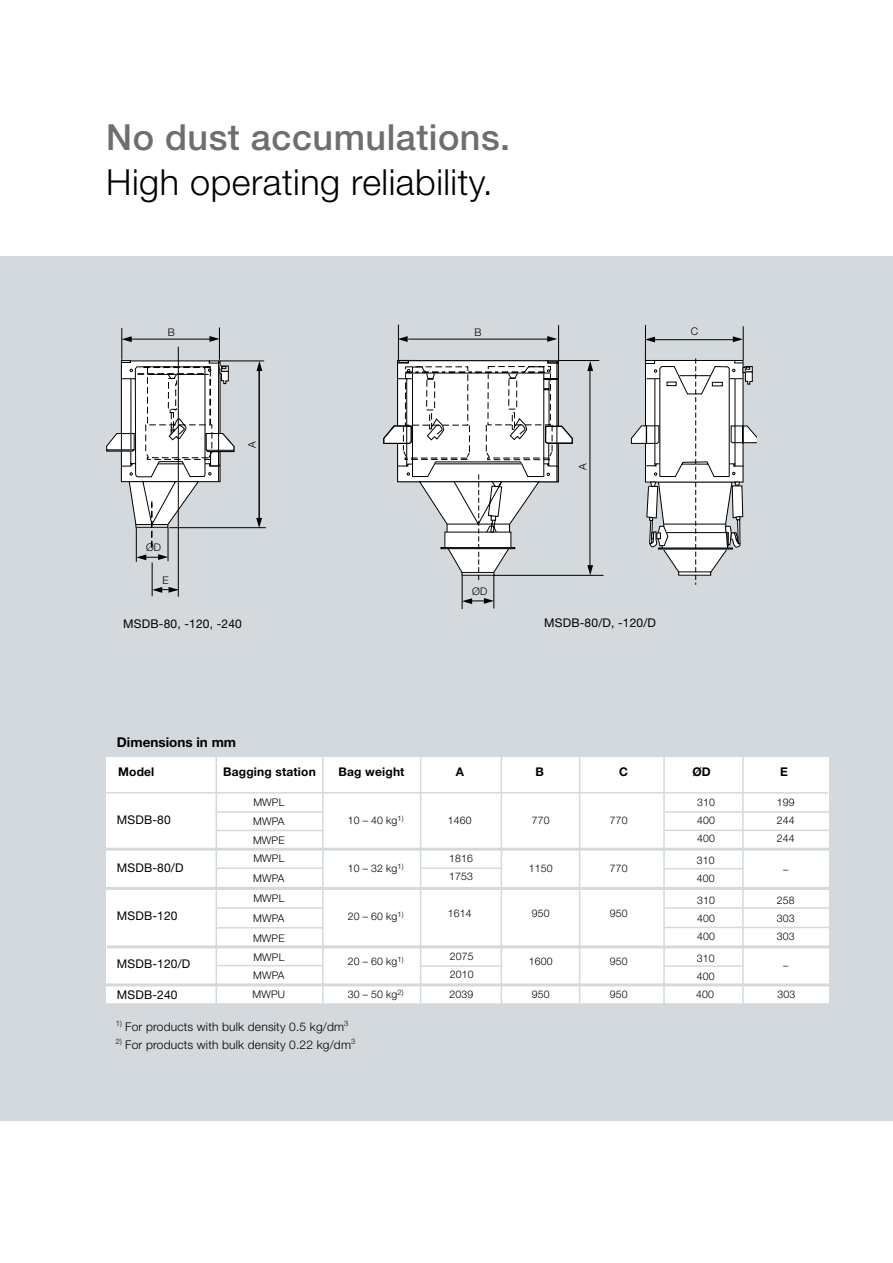
<style>
.page{position:relative;width:893px;height:1263px;background:#fff}
.page>*{position:absolute;margin:0;border:0;box-sizing:border-box;transform-origin:0 0}
.t1{font:300 36px "Helvetica Neue LT";letter-spacing:.015em;color:#000}
.t2{font:500 36px "Helvetica Neue LT";letter-spacing:.015em;color:#6e6e6e}
.t3{font:700 13.5px "Helvetica Neue LT";color:#000}
.t4{font:300 12px "Helvetica Neue LT";letter-spacing:.015em;color:#000}
.t5{font:12px "Helvetica Neue LT";letter-spacing:.015em;color:#000}
.t6{font:700 12px "Helvetica Neue LT";letter-spacing:.015em;color:#000}
.t7{font:300 10.5px/19.2px "Helvetica Neue LT";letter-spacing:.015em;color:#000}
</style>
<div class="page">
<div style="left:0;top:257px;width:893px;height:864px;background:#d3d9dd"></div>
<div style="left:106px;top:757px;width:723px;height:248px;background:#fff"></div>
<hr style="left:104px;top:792px;width:724px;height:2px;background:#d3d9dd">
<hr style="left:216px;top:811px;width:107px;height:2px;background:#d3d9dd">
<hr style="left:216px;top:830px;width:107px;height:1px;background:#d3d9dd">
<hr style="left:105px;top:848px;width:725px;height:3px;background:#d3d9dd">
<hr style="left:216px;top:867px;width:107px;height:2px;background:#d3d9dd">
<hr style="left:742px;top:755px;width:2px;height:325px;background:#d3d9dd">
<hr style="left:216px;top:754px;width:1px;height:256px;background:#d3d9dd">
<hr style="left:322px;top:753px;width:2px;height:257px;background:#d3d9dd">
<hr style="left:420px;top:753px;width:1px;height:257px;background:#d3d9dd">
<hr style="left:663px;top:756px;width:2px;height:324px;background:#d3d9dd">
<hr style="left:579px;top:757px;width:1px;height:253px;background:#d3d9dd">
<hr style="left:122px;top:328px;width:1px;height:32px;background:#000">
<svg style="left:132px;top:325px;width:612px;height:283px"></svg>
<svg style="left:209px;top:336px;width:11px;height:6px"></svg>
<svg style="left:122px;top:336px;width:10px;height:6px"></svg>
<svg style="left:547px;top:336px;width:10px;height:6px"></svg>
<svg style="left:398px;top:336px;width:10px;height:6px"></svg>
<svg style="left:484px;top:598px;width:10px;height:6px"></svg>
<svg style="left:462px;top:598px;width:10px;height:6px"></svg>
<svg style="left:733px;top:336px;width:10px;height:6px"></svg>
<svg style="left:645px;top:337px;width:10px;height:5px"></svg>
<svg style="left:587px;top:565px;width:6px;height:10px"></svg>
<svg style="left:587px;top:361px;width:6px;height:10px"></svg>
<svg style="left:256px;top:518px;width:6px;height:10px"></svg>
<svg style="left:257px;top:361px;width:5px;height:10px"></svg>
<svg style="left:383px;top:360px;width:190px;height:222px"></svg>
<svg style="left:631px;top:358px;width:126px;height:227px"></svg>
<hr style="left:178px;top:347px;width:1px;height:250px;background:#000">
<svg style="left:106px;top:360px;width:129px;height:248px"></svg>
<hr style="left:501px;top:756px;width:1px;height:255px;background:#d3d9dd">
<hr style="left:105px;top:887px;width:724px;height:3px;background:#d3d9dd">
<hr style="left:665px;top:811px;width:165px;height:2px;background:#d3d9dd">
<hr style="left:665px;top:829px;width:164px;height:2px;background:#d3d9dd">
<hr style="left:664px;top:868px;width:79px;height:1px;background:#d3d9dd">
<hr style="left:216px;top:907px;width:106px;height:2px;background:#d3d9dd">
<hr style="left:217px;top:927px;width:106px;height:1px;background:#d3d9dd">
<hr style="left:107px;top:945px;width:722px;height:3px;background:#d3d9dd">
<hr style="left:216px;top:965px;width:107px;height:1px;background:#d3d9dd">
<hr style="left:106px;top:983px;width:723px;height:3px;background:#d3d9dd">
<hr style="left:106px;top:1003px;width:724px;height:3px;background:#d3d9dd">
<hr style="left:663px;top:927px;width:167px;height:1px;background:#d3d9dd">
<hr style="left:665px;top:907px;width:164px;height:2px;background:#d3d9dd">
<hr style="left:664px;top:965px;width:79px;height:2px;background:#d3d9dd">
<hr style="left:422px;top:867px;width:80px;height:2px;background:#d3d9dd">
<hr style="left:421px;top:965px;width:80px;height:2px;background:#d3d9dd">
<h1 class="t2" style="left:106px;top:116px;width:406px">No dust accumulations.</h1>
<h1 class="t1" style="left:106px;top:160px;width:388px">High operating reliability.</h1>
<p class="t7" style="left:168px;top:322px;width:9px">B</p>
<p class="t7" style="left:146px;top:538px;width:17px">ØD</p>
<p class="t7" style="left:163px;top:570px;width:8px">E</p>
<p class="t7" style="left:242px;top:448px;width:8px;rotate:-90deg">A</p>
<p class="t7" style="left:475px;top:323px;width:9px">B</p>
<p class="t7" style="left:691px;top:322px;width:9px">C</p>
<p class="t7" style="left:472px;top:581px;width:17px">ØD</p>
<p class="t7" style="left:573px;top:470px;width:8px;rotate:-90deg">A</p>
<p class="t5" style="left:123px;top:617px;width:120px">MSDB-80, -120, -240</p>
<p class="t5" style="left:544px;top:616px;width:113px">MSDB-80/D, -120/D</p>
<p class="t3" style="left:117px;top:734px;width:121px">Dimensions in mm</p>
<p class="t6" style="left:118px;top:764px;width:38px">Model</p>
<p class="t6" style="left:223px;top:764px;width:94px">Bagging station</p>
<p class="t6" style="left:339px;top:764px;width:67px">Bag weight</p>
<p class="t6" style="left:456px;top:764px;width:10px">A</p>
<p class="t6" style="left:535px;top:764px;width:10px">B</p>
<p class="t6" style="left:619px;top:764px;width:10px">C</p>
<p class="t6" style="left:692px;top:764px;width:20px">ØD</p>
<p class="t6" style="left:780px;top:764px;width:9px">E</p>
<p class="t5" style="left:117px;top:812px;width:55px">MSDB-80</p>
<p class="t5" style="left:117px;top:860px;width:68px">MSDB-80/D</p>
<p class="t5" style="left:117px;top:908px;width:62px">MSDB-120</p>
<p class="t5" style="left:117px;top:956px;width:75px">MSDB-120/D</p>
<p class="t5" style="left:117px;top:988px;width:62px">MSDB-240</p>
<p class="t7" style="left:253px;top:792px;width:34px;text-align:justify">MWPL MWPA MWPE MWPL MWPA MWPL MWPA MWPE MWPL MWPA MWPU</p>
<p class="t7" style="left:348px;top:811px;width:57px">10 – 40 kg<sup>1)</sup></p>
<p class="t7" style="left:448px;top:811px;width:25px">1460</p>
<p class="t7" style="left:532px;top:811px;width:19px">770</p>
<p class="t7" style="left:610px;top:811px;width:19px">770</p>
<p class="t7" style="left:348px;top:859px;width:57px">10 – 32 kg<sup>1)</sup></p>
<p class="t7" style="left:529px;top:859px;width:25px">1150</p>
<p class="t7" style="left:610px;top:859px;width:19px">770</p>
<p class="t7" style="left:348px;top:907px;width:57px">20 – 60 kg<sup>1)</sup></p>
<p class="t7" style="left:448px;top:904px;width:25px">1614</p>
<p class="t7" style="left:532px;top:904px;width:19px">950</p>
<p class="t7" style="left:610px;top:904px;width:19px">950</p>
<p class="t7" style="left:348px;top:952px;width:57px">20 – 60 kg<sup>1)</sup></p>
<p class="t7" style="left:529px;top:952px;width:25px">1600</p>
<p class="t7" style="left:610px;top:952px;width:19px">950</p>
<p class="t7" style="left:348px;top:985px;width:57px">30 – 50 kg<sup>2)</sup></p>
<p class="t7" style="left:450px;top:985px;width:25px">2039</p>
<p class="t7" style="left:532px;top:985px;width:19px">950</p>
<p class="t7" style="left:610px;top:985px;width:19px">950</p>
<p class="t7" style="left:449px;top:849px;width:25px;line-height:18px">1816<br>1753</p>
<p class="t7" style="left:450px;top:947px;width:25px;line-height:18px">2075<br>2010</p>
<p class="t4" style="left:116px;top:1019px;width:234px"><sup>1)</sup> For products with bulk density 0.5 kg/dm<sup>3</sup></p>
<p class="t4" style="left:116px;top:1037px;width:241px"><sup>2)</sup> For products with bulk density 0.22 kg/dm<sup>3</sup></p>
<p class="t7" style="left:697px;top:792px;width:19px">310</p>
<p class="t7" style="left:777px;top:792px;width:19px">199</p>
<p class="t7" style="left:697px;top:810px;width:19px">400</p>
<p class="t7" style="left:777px;top:810px;width:19px">244</p>
<p class="t7" style="left:697px;top:828px;width:19px">400</p>
<p class="t7" style="left:777px;top:828px;width:19px">244</p>
<p class="t7" style="left:697px;top:851px;width:19px;line-height:18px">310<br>400</p>
<p class="t7" style="left:783px;top:860px;width:7px">–</p>
<p class="t7" style="left:697px;top:890px;width:19px">310</p>
<p class="t7" style="left:777px;top:890px;width:19px">258</p>
<p class="t7" style="left:697px;top:908px;width:19px">400</p>
<p class="t7" style="left:777px;top:908px;width:19px">303</p>
<p class="t7" style="left:697px;top:926px;width:19px">400</p>
<p class="t7" style="left:777px;top:926px;width:19px">303</p>
<p class="t7" style="left:697px;top:948px;width:19px;line-height:18px">310<br>400</p>
<p class="t7" style="left:783px;top:956px;width:7px">–</p>
<p class="t7" style="left:696px;top:985px;width:19px">400</p>
<p class="t7" style="left:777px;top:985px;width:19px">303</p>
</div>
